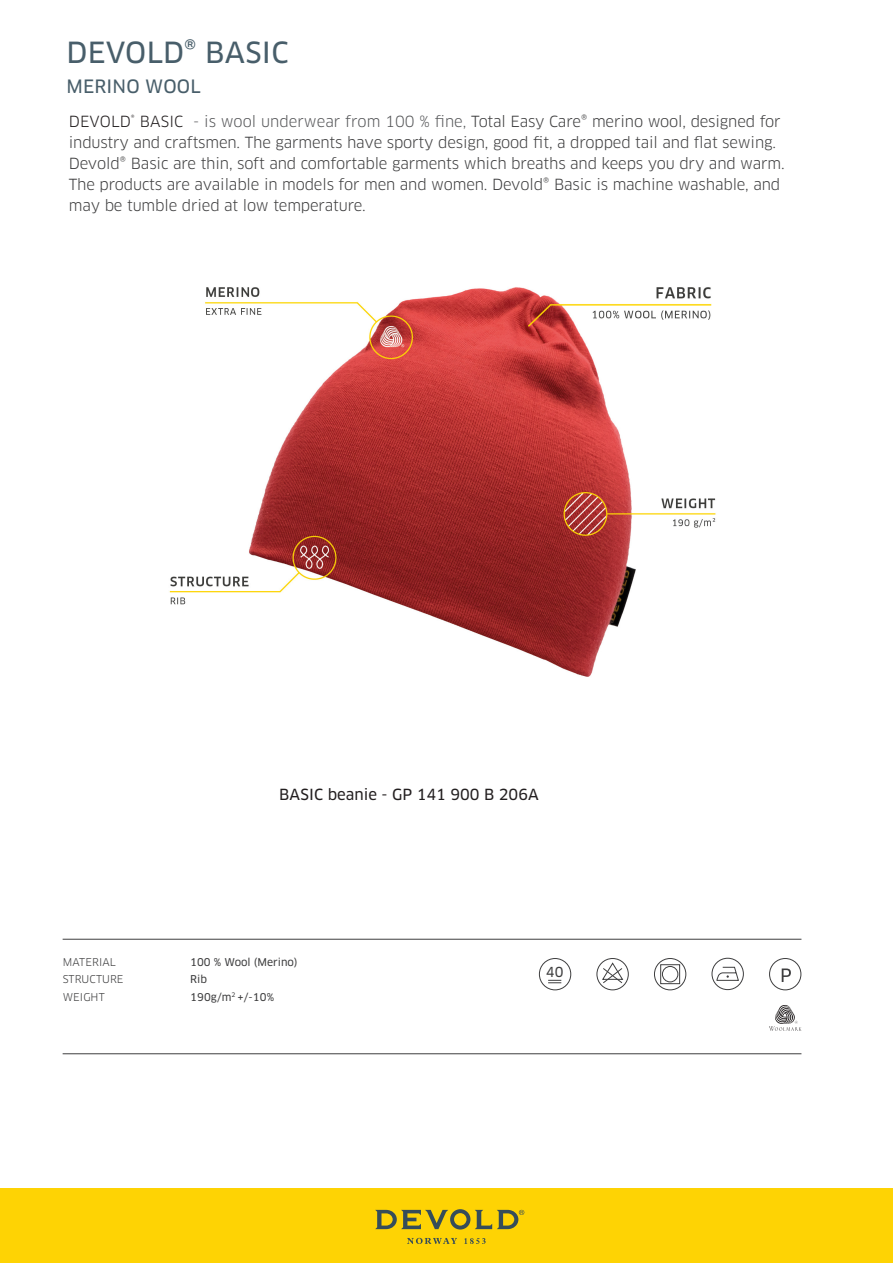
<style>
.page{position:relative;width:893px;height:1263px;background:#fff}
.page>*{position:absolute;margin:0;border:0;box-sizing:border-box;transform-origin:0 0}
.OVER_hvit{font:28.5px "Clan OT News";letter-spacing:.01em;color:#485e6a}
.OVER_hvit-2{font:18px "Clan OT News";letter-spacing:.01em;color:#485e6a}
.t1{font:15px/21px "Clan OT";letter-spacing:-.01em;color:#3e3e3f}
.t2{font:15px "Clan OT News";color:#231f20}
.t3{font:13.5px "Clan OT News";color:#3e3e3f}
.t4{font:10.5px "Clan OT News";color:#3e3e3f}
.t5{font:10.5px "Clan OT";letter-spacing:.01em;color:#3e3e3f}
.s1{color:#231f20}
.s2{color:#57585a}
</style>
<div class="page">
<div style="left:0;top:1188px;width:893px;height:75px;background:#fed304"></div>
<svg style="left:375px;top:1209px;width:149px;height:20px"></svg>
<svg style="left:407px;top:1238px;width:50px;height:6px"></svg>
<svg style="left:464px;top:1238px;width:22px;height:6px"></svg>
<hr style="left:63px;top:1053px;width:738px;height:1px;background:#3e3e3f">
<hr style="left:63px;top:939px;width:738px;height:1px;background:#3e3e3f">
<div style="left:597px;top:958px;width:32px;height:32px;border:1px solid #3e3e3f;border-radius:50%"></div>
<svg style="left:601px;top:962px;width:22px;height:22px"></svg>
<div style="left:769px;top:958px;width:32px;height:32px;border:1px solid #3e3e3f;border-radius:50%"></div>
<svg style="left:782px;top:968px;width:9px;height:14px"></svg>
<div style="left:712px;top:958px;width:32px;height:32px;border:1px solid #3e3e3f;border-radius:50%"></div>
<svg style="left:716px;top:966px;width:23px;height:15px"></svg>
<div style="left:654px;top:958px;width:32px;height:32px;border:1px solid #3e3e3f;border-radius:50%"></div>
<div style="left:662px;top:966px;width:16px;height:16px;border:1px solid #3e3e3f;border-radius:50%"></div>
<div style="left:660px;top:964px;width:20px;height:20px;border:1px solid #3e3e3f"></div>
<div style="left:539px;top:958px;width:32px;height:32px;border:1px solid #3e3e3f;border-radius:50%"></div>
<svg style="left:548px;top:980px;width:13px;height:3px"></svg>
<svg style="left:769px;top:1005px;width:33px;height:26px"></svg>
<img style="left:169px;top:287px;width:547px;height:390px">
<p class="OVER_hvit" style="left:66px;top:35px;width:224px">DEVOLD® BASIC</p>
<p class="OVER_hvit-2" style="left:66px;top:76px;width:136px">MERINO WOOL</p>
<p class="t1" style="left:69px;top:111px;width:717px"><span class="s1">DEVOLD</span><sup>®</sup> <span class="s1">BASIC</span> <span class="s2">- is wool underwear from 100 % fine,</span> Total Easy Care® merino wool, designed for industry and craftsmen. The garments have sporty design, good fit, a dropped tail and flat sewing.<br>Devold® Basic are thin, soft and comfortable garments which breaths and keeps you dry and warm.<br>The products are available in models for men and women. Devold® Basic is machine washable, and may be tumble dried at low temperature.</p>
<p class="t2" style="left:279px;top:785px;width:261px">BASIC beanie - GP 141 900 B 206A</p>
<p class="t5" style="left:63px;top:956px;width:55px">MATERIAL</p>
<p class="t4" style="left:190px;top:956px;width:109px">100 % Wool (Merino)</p>
<p class="t5" style="left:63px;top:973px;width:62px">STRUCTURE</p>
<p class="t4" style="left:190px;top:973px;width:18px">Rib</p>
<p class="t5" style="left:63px;top:990px;width:44px">WEIGHT</p>
<p class="t4" style="left:190px;top:990px;width:86px">190g/m<sup>2</sup> +/-10%</p>
<p class="t3" style="left:546px;top:964px;width:19px">40</p>
</div>
